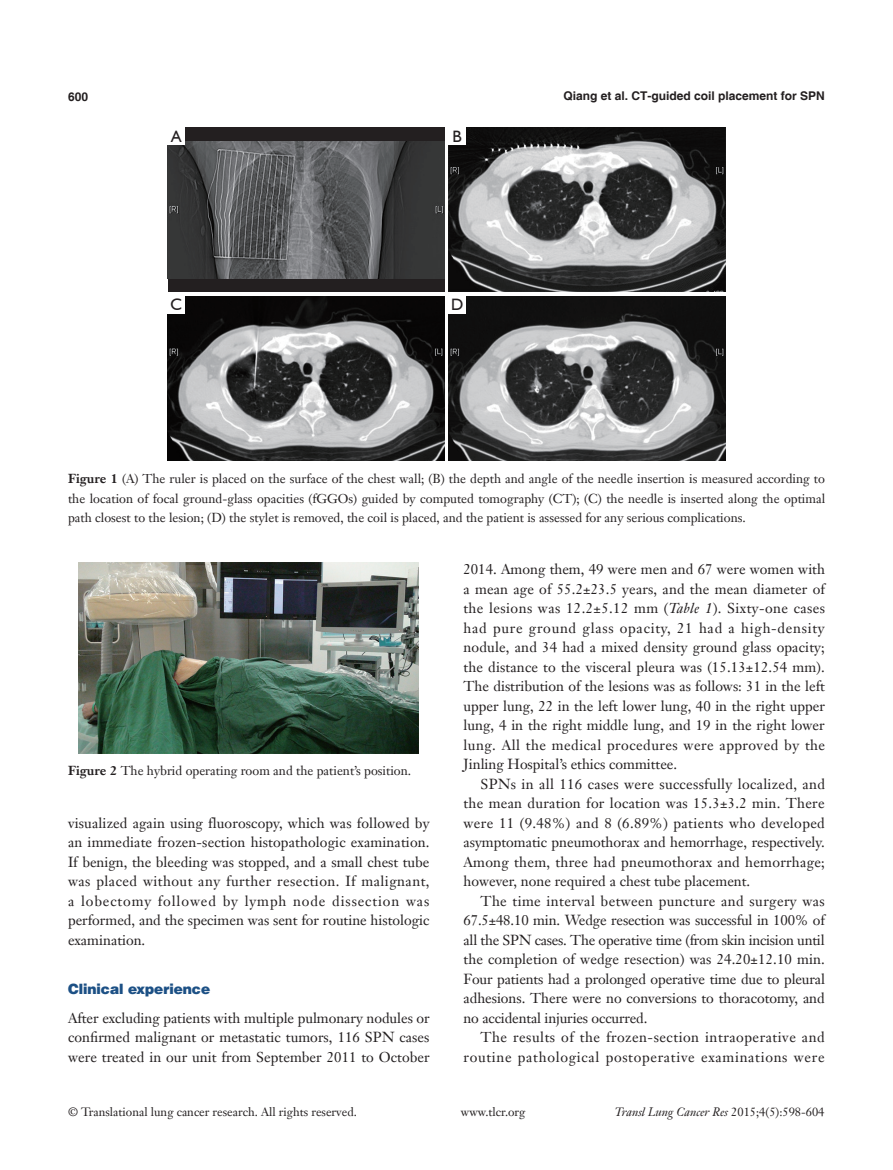
<style>
.page{position:relative;width:893px;height:1170px;background:#fff}
.page>*{position:absolute;margin:0;border:0;box-sizing:border-box;transform-origin:0 0}
.t1{font:16.5px "Humanist 521 BT";color:#231f20}
.t2{font:14.25px/19.5px "Janson Text LT";letter-spacing:.005em;color:#231f20;text-align:justify}
.t3{font:14.25px/19.5px "Janson Text LT";letter-spacing:.05em;color:#231f20;text-align:right}
.t4{font:900 14.25px "Helvetica";color:#1c5085}
.t5{font:12.75px/19.5px "Janson Text LT";color:#231f20;text-align:justify}
.t6{font:12px "Janson Text LT";color:#231f20}
.t7{font:700 12px "Helvetica";color:#231f20}
.t8{font:italic 12px "Janson Text LT";color:#231f20}
.s1{font-weight:700}
.s2{font-style:italic}
.s3{font-style:normal}
</style>
<div class="page">
<div style="left:168px;top:128px;width:276px;height:164px;background:#231f20"></div>
<img style="left:168px;top:141px;width:276px;height:137px">
<img style="left:449px;top:128px;width:276px;height:164px">
<img style="left:168px;top:296px;width:276px;height:164px">
<img style="left:449px;top:296px;width:276px;height:164px">
<div style="left:168px;top:128px;width:17px;height:17px;background:#fff"></div>
<div style="left:449px;top:128px;width:17px;height:17px;background:#fff"></div>
<div style="left:168px;top:296px;width:17px;height:17px;background:#fff"></div>
<div style="left:449px;top:296px;width:17px;height:17px;background:#fff"></div>
<img style="left:79px;top:562px;width:340px;height:191px">
<p class="t7" style="left:68px;top:89px;width:22px">600</p>
<p class="t7" style="left:564px;top:88px;width:263px">Qiang et al. CT-guided coil placement for SPN</p>
<p class="t1" style="left:171px;top:126px;width:12px">A</p>
<p class="t1" style="left:452px;top:126px;width:11px">B</p>
<p class="t1" style="left:171px;top:294px;width:13px">C</p>
<p class="t1" style="left:451px;top:294px;width:14px">D</p>
<p class="t5" style="left:68px;top:469px;width:759px"><span class="s1">Figure 1</span> (A) The ruler is placed on the surface of the chest wall; (B) the depth and angle of the needle insertion is measured according to the location of focal ground-glass opacities (fGGOs) guided by computed tomography (CT); (C) the needle is inserted along the optimal path closest to the lesion; (D) the stylet is removed, the coil is placed, and the patient is assessed for any serious complications.</p>
<p class="t5" style="left:68px;top:761px;width:345px"><span class="s1">Figure 2</span> The hybrid operating room and the patient’s position.</p>
<p class="t2" style="left:68px;top:812px;width:363px">visualized again using fluoroscopy, which was followed by an immediate frozen-section histopathologic examination.<br>If benign, the bleeding was stopped, and a small chest tube was placed without any further resection. If malignant, a lobectomy followed by lymph node dissection was performed, and the specimen was sent for routine histologic examination.</p>
<p class="t4" style="left:68px;top:979px;width:144px">Clinical experience</p>
<p class="t2" style="left:68px;top:1007px;width:363px">After excluding patients with multiple pulmonary nodules or confirmed malignant or metastatic tumors, 116 SPN cases were treated in our unit from September 2011 to October</p>
<p class="t2" style="left:463px;top:559px;width:363px">2014. Among them, 49 were men and 67 were women with a mean age of 55.2±23.5 years, and the mean diameter of the lesions was 12.2±5.12 mm (<span class="s2">Table 1</span>). Sixty-one cases had pure ground glass opacity, 21 had a high-density nodule, and 34 had a mixed density ground glass opacity; the distance to the visceral pleura was (15.13±12.54 mm).<br>The distribution of the lesions was as follows: 31 in the left upper lung, 22 in the left lower lung, 40 in the right upper lung, 4 in the right middle lung, and 19 in the right lower lung. All the medical procedures were approved by the Jinling Hospital’s ethics committee.</p>
<p class="t2" style="left:463px;top:774px;width:363px;text-indent:17px">SPNs in all 116 cases were successfully localized, and the mean duration for location was 15.3±3.2 min. There were 11 (9.48%) and 8 (6.89%) patients who developed asymptomatic pneumothorax and hemorrhage, respectively.<br>Among them, three had pneumothorax and hemorrhage; however, none required a chest tube placement.</p>
<p class="t2" style="left:463px;top:891px;width:363px;text-indent:17px">The time interval between puncture and surgery was 67.5±48.10 min. Wedge resection was successful in 100% of all the SPN cases. The operative time (from skin incision until the completion of wedge resection) was 24.20±12.10 min.<br>Four patients had a prolonged operative time due to pleural adhesions. There were no conversions to thoracotomy, and no accidental injuries occurred.</p>
<p class="t3" style="left:463px;top:1027px;width:363px">The results of the frozen-section intraoperative and routine pathological postoperative examinations were</p>
<p class="t6" style="left:68px;top:1104px;width:290px">© Translational lung cancer research. All rights reserved.</p>
<p class="t6" style="left:461px;top:1104px;width:66px">www.tlcr.org</p>
<p class="t8" style="left:615px;top:1104px;width:211px">Transl Lung Cancer Res <span class="s3">2015;4(5):598-604</span></p>
</div>
